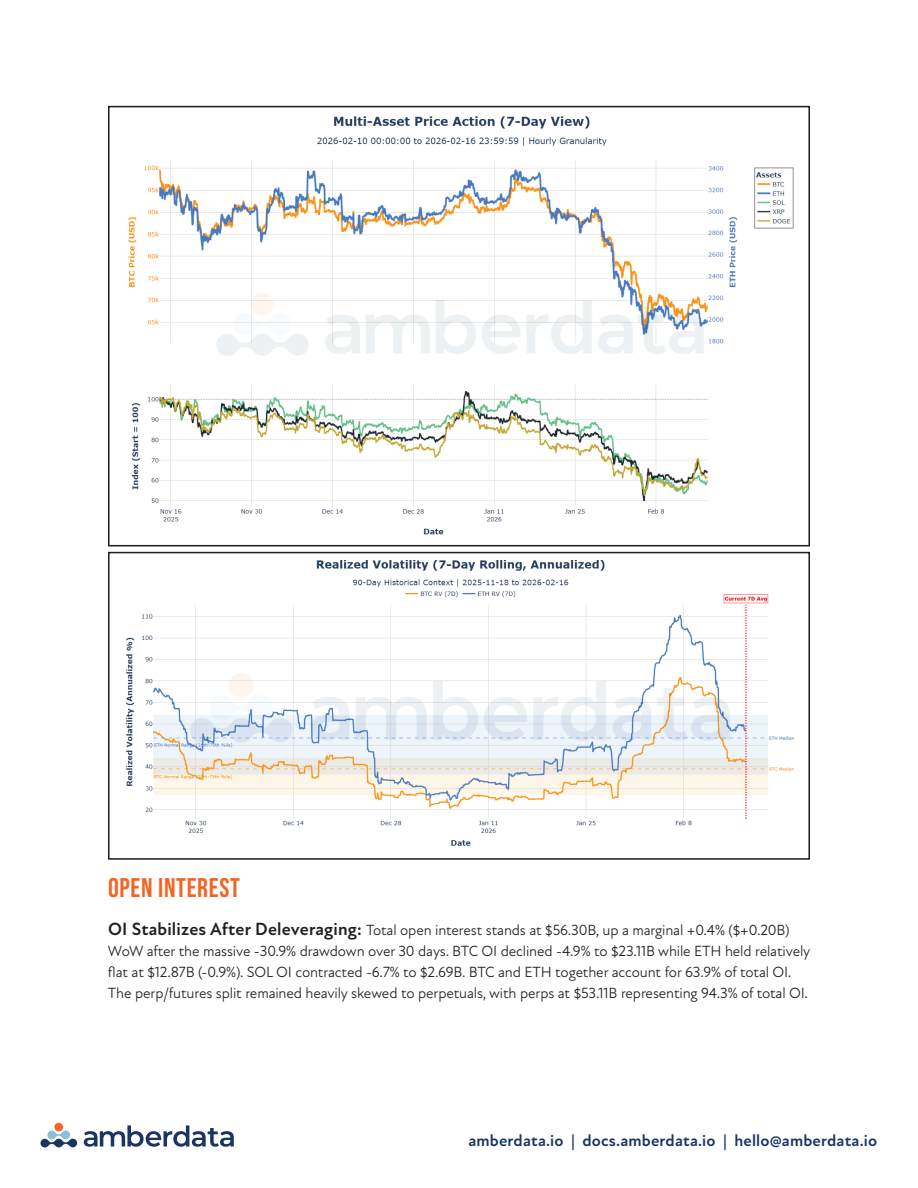
<style>
.page{position:relative;width:918px;height:1188px;background:#fff}
.page>*{position:absolute;margin:0;border:0;box-sizing:border-box;transform-origin:0 0}
.t1{font:27px "Bebas Neue";letter-spacing:.025em;color:#f26523}
.t2{font:700 16.5px "New Atten";letter-spacing:.01em;color:#1a3664}
.t3{font:15px/21px "New Atten";letter-spacing:-.01em;color:#231f20}
.s1{font-weight:700;font-size:18px}
</style>
<div class="page">
<svg style="left:40px;top:1131px;width:37px;height:17px"></svg>
<div style="left:54px;top:1123px;width:9px;height:8px;background:#f36623;border-radius:50%"></div>
<svg style="left:84px;top:1125px;width:150px;height:22px"></svg>
<img style="left:126px;top:560px;width:669px;height:286px">
<div style="left:108px;top:552px;width:702px;height:308px;border:2px solid #231f20"></div>
<img style="left:128px;top:116px;width:666px;height:419px">
<div style="left:108px;top:106px;width:702px;height:440px;border:2px solid #231f20"></div>
<h1 class="t1" style="left:108px;top:873px;width:133px">OPEN INTEREST</h1>
<p class="t3" style="left:108px;top:919px;width:704px"><span class="s1">OI Stabilizes After Deleveraging:</span> Total open interest stands at $56.30B, up a marginal +0.4% ($+0.20B)<br>WoW after the massive -30.9% drawdown over 30 days. BTC OI declined -4.9% to $23.11B while ETH held relatively flat at $12.87B (-0.9%). SOL OI contracted -6.7% to $2.69B. BTC and ETH together account for 63.9% of total OI.<br>The perp/futures split remained heavily skewed to perpetuals, with perps at $53.11B representing 94.3% of total OI.</p>
<p class="t2" style="left:468px;top:1131px;width:410px">amberdata.io | docs.amberdata.io | hello@amberdata.io</p>
</div>
